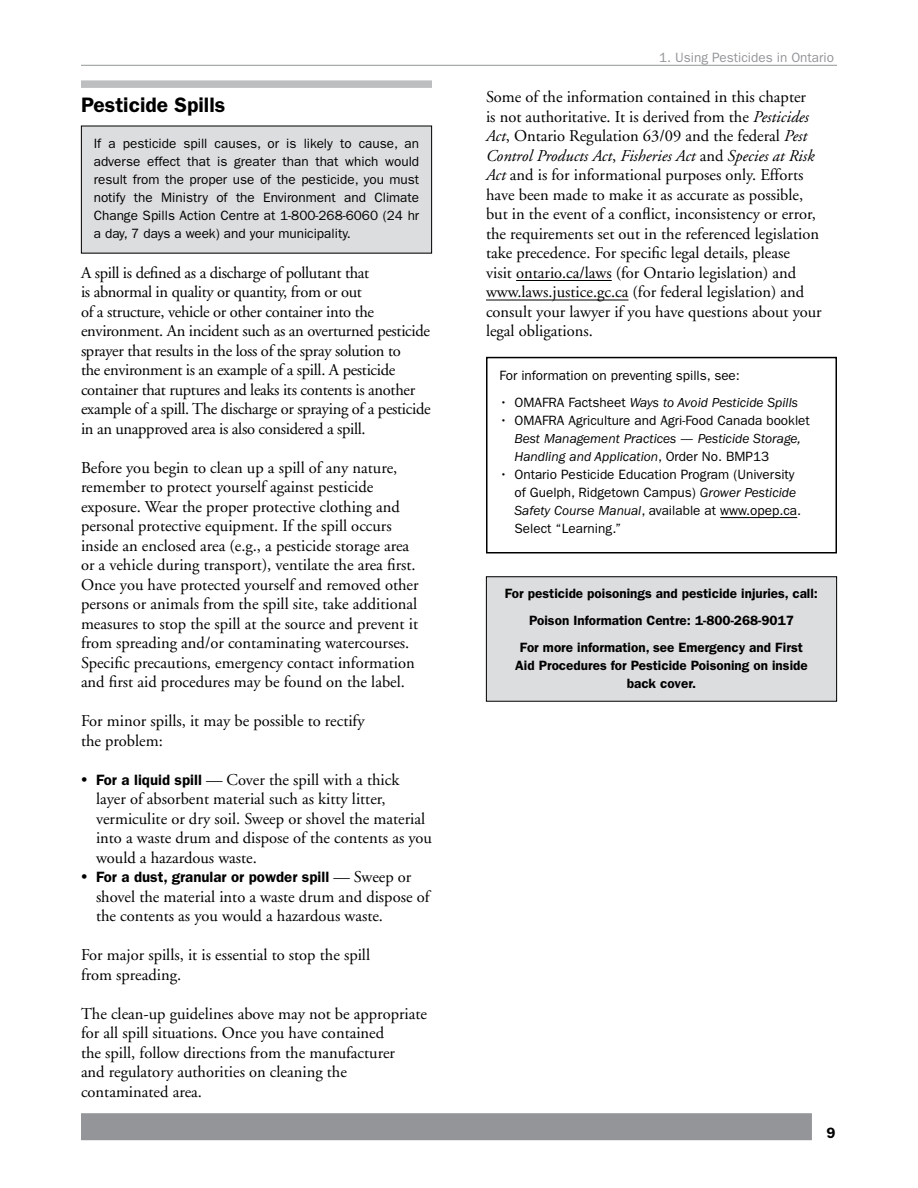
<style>
.page{position:relative;width:918px;height:1188px;background:#fff}
.page>*{position:absolute;margin:0;border:0;box-sizing:border-box;transform-origin:0 0}
.Heading_1{font:600 21px "ITC Franklin Gothic Std";color:#000}
.BT{font:16.5px/19.5px "Adobe Garamond";color:#000}
.BT-2{font:16.5px/19.5px "Adobe Garamond";letter-spacing:-.02em;color:#000}
.t1{font:600 15px "ITC Franklin Gothic Std";color:#000}
.sidebar_-_BT{font:13.5px/18px "ITC Franklin Gothic Std";color:#000;text-align:justify}
.sidebar_-_BT_BOLD__D{font:600 13.5px/18px "ITC Franklin Gothic Std";color:#000;text-align:center}
.t2{font:italic 13.5px/18px "ITC Franklin Gothic Std";color:#000}
.t3{font:13.5px "ITC Franklin Gothic Std";color:#939598}
.s1{font-family:"ITC Franklin Gothic Std";font-weight:600;font-size:15px}
.s2{font-family:"Adobe Garamond";font-weight:400;font-size:16.5px}
.s3{font-style:italic}
.s4{font-style:normal}
</style>
<div class="page">
<hr style="left:81px;top:65px;width:756px;height:1px;background:#939598">
<div style="left:81px;top:1113px;width:731px;height:27px;background:#939598"></div>
<div style="left:81px;top:80px;width:351px;height:8px;background:#bcbec0"></div>
<div style="left:81px;top:126px;width:351px;height:127px;background:#dcddde"></div>
<hr style="left:516px;top:280px;width:96px;height:1px;background:#000">
<hr style="left:486px;top:300px;width:143px;height:1px;background:#000">
<hr style="left:720px;top:517px;width:77px;height:1px;background:#000">
<div style="left:486px;top:357px;width:351px;height:197px;border:2px solid #000"></div>
<div style="left:486px;top:577px;width:351px;height:124px;background:#dcddde"></div>
<div style="left:486px;top:576px;width:351px;height:126px;border:1px solid #000"></div>
<h3 class="Heading_1" style="left:81px;top:92px;width:146px">Pesticide Spills</h3>
<p class="sidebar_-_BT" style="left:94px;top:134px;width:327px">If a pesticide spill causes, or is likely to cause, an adverse effect that is greater than that which would result from the proper use of the pesticide, you must notify the Ministry of the Environment and Climate Change Spills Action Centre at 1-800-268-6060 (24 hr a day, 7 days a week) and your municipality.</p>
<p class="BT-2" style="left:81px;top:263px;width:351px">A spill is defined as a discharge of pollutant that<br>is abnormal in quality or quantity, from or out<br>of a structure, vehicle or other container into the environment. An incident such as an overturned pesticide sprayer that results in the loss of the spray solution to<br>the environment is an example of a spill. A pesticide container that ruptures and leaks its contents is another example of a spill. The discharge or spraying of a pesticide in an unapproved area is also considered a spill.</p>
<p class="BT" style="left:81px;top:458px;width:339px">Before you begin to clean up a spill of any nature, remember to protect yourself against pesticide exposure. Wear the proper protective clothing and personal protective equipment. If the spill occurs inside an enclosed area (e.g., a pesticide storage area or a vehicle during transport), ventilate the area first.<br>Once you have protected yourself and removed other persons or animals from the spill site, take additional measures to stop the spill at the source and prevent it from spreading and/or contaminating watercourses.<br>Specific precautions, emergency contact information and first aid procedures may be found on the label.</p>
<p class="BT" style="left:81px;top:711px;width:285px">For minor spills, it may be possible to rectify the problem:</p>
<p class="BT" style="left:96px;top:770px;width:338px;text-indent:-15px">• <span class="s1">For a liquid spill</span> — Cover the spill with a thick layer of absorbent material such as kitty litter, vermiculite or dry soil. Sweep or shovel the material into a waste drum and dispose of the contents as you would a hazardous waste.</p>
<p class="t1" style="left:81px;top:868px;width:332px"><span class="s2">•</span> For a dust, granular or powder spill <span class="s2">— Sweep or</span></p>
<p class="BT" style="left:96px;top:887px;width:335px">shovel the material into a waste drum and dispose of the contents as you would a hazardous waste.</p>
<p class="BT" style="left:81px;top:945px;width:291px">For major spills, it is essential to stop the spill from spreading.</p>
<p class="BT" style="left:81px;top:1004px;width:348px">The clean-up guidelines above may not be appropriate for all spill situations. Once you have contained<br>the spill, follow directions from the manufacturer<br>and regulatory authorities on cleaning the contaminated area.</p>
<p class="t3" style="left:659px;top:49px;width:176px">1. Using Pesticides in Ontario</p>
<p class="BT" style="left:486px;top:87px;width:337px">Some of the information contained in this chapter<br>is not authoritative. It is derived from the <span class="s3">Pesticides Act</span>, Ontario Regulation 63/09 and the federal <span class="s3">Pest Control Products Act</span>, <span class="s3">Fisheries Act</span> and <span class="s3">Species at Risk Act</span> and is for informational purposes only. Efforts have been made to make it as accurate as possible, but in the event of a conflict, inconsistency or error, the requirements set out in the referenced legislation take precedence. For specific legal details, please<br>visit ontario.ca/laws (for Ontario legislation) and www.laws.justice.gc.ca (for federal legislation) and consult your lawyer if you have questions about your legal obligations.</p>
<p class="sidebar_-_BT" style="left:500px;top:366px;width:242px">For information on preventing spills, see:</p>
<p class="t2" style="left:500px;top:393px;width:300px"><span class="s4">• OMAFRA Factsheet</span> Ways to Avoid Pesticide Spills</p>
<p class="t2" style="left:514px;top:411px;width:297px;text-indent:-15px"><span class="s4">• OMAFRA Agriculture and Agri-Food Canada booklet<br></span>Best Management Practices — Pesticide Storage,<br>Handling and Application<span class="s4">, Order No. BMP13</span></p>
<p class="sidebar_-_BT" style="left:514px;top:465px;width:288px;text-align:left;text-indent:-15px">• Ontario Pesticide Education Program (University of Guelph, Ridgetown Campus) <span class="s3">Grower Pesticide Safety Course Manual</span>, available at www.opep.ca.<br>Select “Learning.”</p>
<p class="sidebar_-_BT_BOLD__D" style="left:505px;top:585px;width:315px">For pesticide poisonings and pesticide injuries, call:</p>
<p class="sidebar_-_BT_BOLD__D" style="left:529px;top:612px;width:266px">Poison Information Centre: 1-800-268-9017</p>
<p class="sidebar_-_BT_BOLD__D" style="left:515px;top:639px;width:294px">For more information, see Emergency and First<br>Aid Procedures for Pesticide Poisoning on inside back cover.</p>
<p class="t1" style="left:826px;top:1124px;width:10px">9</p>
</div>
